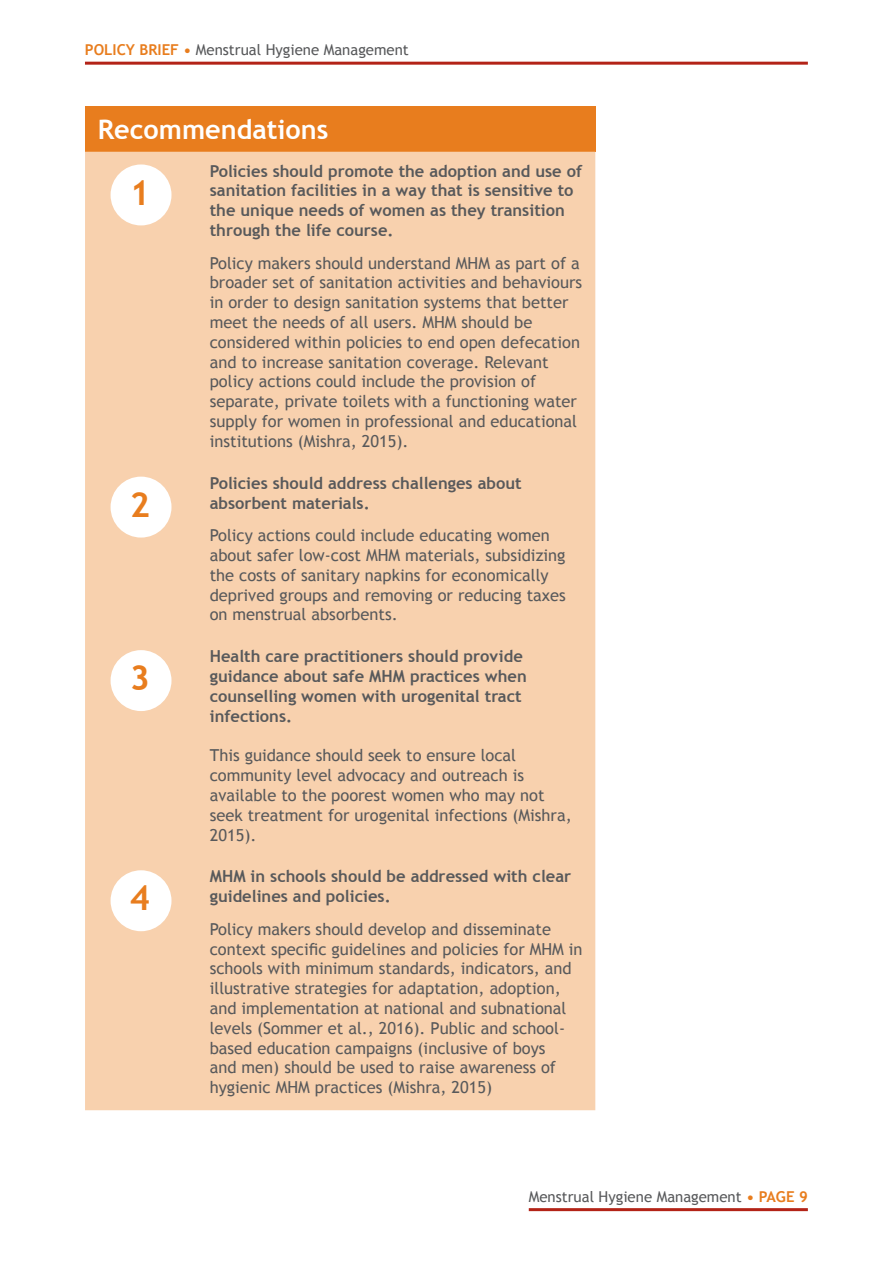
<style>
.page{position:relative;width:893px;height:1263px;background:#fff}
.page>*{position:absolute;margin:0;border:0;box-sizing:border-box;transform-origin:0 0}
.t1{font:700 34.5px "Trebuchet MS";color:#e87d1e}
.t2{font:700 27px "Trebuchet MS";color:#fff}
.t3{font:16.5px/19.8px "Trebuchet MS";color:#58595b}
.t4{font:700 16.5px/19.8px "Trebuchet MS";color:#58595b}
.t5{font:15px "Trebuchet MS";color:#58595b}
.s1{font-weight:700;color:#e87d1e}
</style>
<div class="page">
<hr style="left:529px;top:1208px;width:279px;height:3px;background:#b32317">
<hr style="left:85px;top:62px;width:723px;height:3px;background:#b32317">
<div style="left:85px;top:106px;width:510px;height:46px;background:#e87d1e"></div>
<div style="left:85px;top:152px;width:510px;height:958px;background:#f8d1ae"></div>
<div style="left:111px;top:164px;width:60px;height:61px;background:#fff;border-radius:50%"></div>
<div style="left:111px;top:477px;width:60px;height:61px;background:#fff;border-radius:50%"></div>
<div style="left:111px;top:650px;width:60px;height:61px;background:#fff;border-radius:50%"></div>
<div style="left:111px;top:870px;width:60px;height:61px;background:#fff;border-radius:50%"></div>
<p class="t5" style="left:85px;top:41px;width:325px"><span class="s1">POLICY BRIEF •</span> Menstrual Hygiene Management</p>
<h2 class="t2" style="left:98px;top:113px;width:232px">Recommendations</h2>
<h1 class="t1" style="left:130px;top:171px;width:22px">1</h1>
<h1 class="t1" style="left:130px;top:483px;width:22px">2</h1>
<h1 class="t1" style="left:130px;top:656px;width:22px">3</h1>
<h1 class="t1" style="left:130px;top:877px;width:22px">4</h1>
<p class="t4" style="left:210px;top:161px;width:374px">Policies should promote the adoption and use of sanitation facilities in a way that is sensitive to the unique needs of women as they transition through the life course.</p>
<p class="t3" style="left:210px;top:253px;width:374px">Policy makers should understand MHM as part of a broader set of sanitation activities and behaviours in order to design sanitation systems that better meet the needs of all users. MHM should be considered within policies to end open defecation and to increase sanitation coverage. Relevant policy actions could include the provision of separate, private toilets with a functioning water supply for women in professional and educational institutions (Mishra, 2015).</p>
<p class="t4" style="left:210px;top:473px;width:313px">Policies should address challenges about absorbent materials.</p>
<p class="t3" style="left:210px;top:526px;width:358px">Policy actions could include educating women about safer low-cost MHM materials, subsidizing the costs of sanitary napkins for economically deprived groups and removing or reducing taxes on menstrual absorbents.</p>
<p class="t4" style="left:210px;top:646px;width:319px">Health care practitioners should provide guidance about safe MHM practices when counselling women with urogenital tract infections.</p>
<p class="t3" style="left:210px;top:746px;width:363px">This guidance should seek to ensure local community level advocacy and outreach is available to the poorest women who may not seek treatment for urogenital infections (Mishra, 2015).</p>
<p class="t4" style="left:210px;top:867px;width:363px">MHM in schools should be addressed with clear guidelines and policies.</p>
<p class="t3" style="left:210px;top:919px;width:374px">Policy makers should develop and disseminate context specific guidelines and policies for MHM in schools with minimum standards, indicators, and illustrative strategies for adaptation, adoption, and implementation at national and subnational levels (Sommer et al., 2016). Public and school&shy;based education campaigns (inclusive of boys<br>and men) should be used to raise awareness of hygienic MHM practices (Mishra, 2015)</p>
<p class="t5" style="left:529px;top:1187px;width:281px">Menstrual Hygiene Management <span class="s1">• PAGE 9</span></p>
</div>
